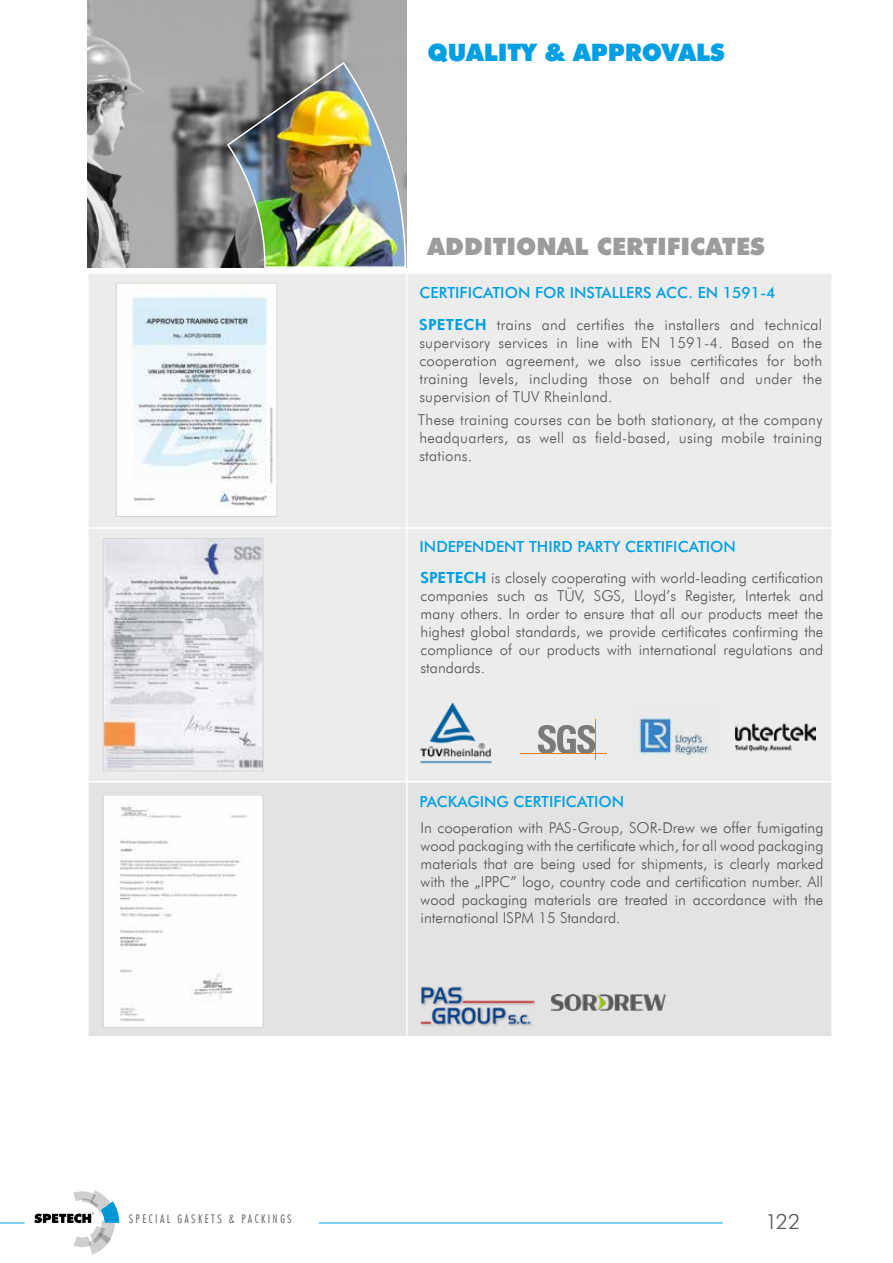
<style>
.page{position:relative;width:893px;height:1263px;background:#fff}
.page>*{position:absolute;margin:0;border:0;box-sizing:border-box;transform-origin:0 0}
.t1{font:24px "Futura X Blk EU";color:#9c9c9d}
.t2{font:24px "Futura X Blk EU";color:#009ee3}
.t3{font:21px "Futura Lt EU";color:#565655}
.t4{font:15px/18px "Futura Lt EU";letter-spacing:.005em;color:#565655;text-align:justify}
.t5{font:15px "Futura Md PL";color:#009ee3}
.t6{font:12px "Futura Lt Cn EU";letter-spacing:.2em;color:#565655}
.s1{font-family:"Futura Hv PL";color:#009ee3}
</style>
<div class="page">
<svg style="left:34px;top:1190px;width:85px;height:64px"></svg>
<svg style="left:0;top:1222px;width:25px;height:1px"></svg>
<hr style="left:319px;top:1222px;width:404px;height:1px;background:#009ee3">
<div style="left:89px;top:529px;width:742px;height:252px;background:#ececec"></div>
<hr style="left:406px;top:528px;width:2px;height:254px;background:#fff">
<div style="left:89px;top:782px;width:742px;height:254px;background:#e3e3e3"></div>
<hr style="left:406px;top:782px;width:2px;height:254px;background:#fff">
<div style="left:89px;top:274px;width:742px;height:253px;background:#ececec"></div>
<hr style="left:406px;top:274px;width:2px;height:253px;background:#fff">
<img style="left:105px;top:796px;width:156px;height:230px">
<div style="left:103px;top:794px;width:160px;height:234px;border:1px solid #d1d2d2"></div>
<img style="left:105px;top:540px;width:156px;height:229px">
<div style="left:103px;top:538px;width:160px;height:233px;border:1px solid #d1d2d2"></div>
<img style="left:419px;top:984px;width:115px;height:43px">
<img style="left:550px;top:994px;width:115px;height:17px">
<img style="left:118px;top:284px;width:157px;height:231px">
<div style="left:116px;top:282px;width:161px;height:235px;border:1px solid #d1d2d2"></div>
<img style="left:419px;top:701px;width:74px;height:67px">
<svg style="left:538px;top:725px;width:57px;height:28px;background:#a7a8a7"></svg>
<hr style="left:520px;top:753px;width:87px;height:1px;background:#ef7c00">
<hr style="left:595px;top:719px;width:1px;height:41px;background:#ef7c00">
<img style="left:632px;top:702px;width:86px;height:59px">
<img style="left:735px;top:719px;width:80px;height:37px">
<img style="left:87px;top:0;width:319px;height:268px">
<img style="left:226px;top:61px;width:181px;height:207px">
<h1 class="t2" style="left:427px;top:37px;width:299px">QUALITY &amp; APPROVALS</h1>
<h1 class="t1" style="left:427px;top:231px;width:339px">ADDITIONAL CERTIFICATES</h1>
<p class="t5" style="left:420px;top:283px;width:357px">CERTIFICATION FOR INSTALLERS ACC. EN 1591-4</p>
<p class="t4" style="left:419px;top:316px;width:404px"><span class="s1">SPETECH</span> trains and certifies the installers and technical supervisory services in line with EN 1591-4. Based on the cooperation agreement, we also issue certificates for both training levels, including those on behalf and under the supervision of TUV Rheinland.</p>
<p class="t4" style="left:418px;top:411px;width:406px">These training courses can be both stationary, at the company headquarters, as well as field-based, using mobile training stations.</p>
<p class="t5" style="left:420px;top:537px;width:318px">INDEPENDENT THIRD PARTY CERTIFICATION</p>
<p class="t4" style="left:420px;top:569px;width:404px"><span class="s1">SPETECH</span> is closely cooperating with world-leading certification companies such as TÜV, SGS, Lloyd’s Register, Intertek and many others. In order to ensure that all our products meet the highest global standards, we provide certificates confirming the compliance of our products with international regulations and standards.</p>
<p class="t5" style="left:420px;top:792px;width:206px">PACKAGING CERTIFICATION</p>
<p class="t4" style="left:420px;top:819px;width:404px">In cooperation with PAS-Group, SOR-Drew we offer fumigating wood packaging with the certificate which, for all wood packaging materials that are being used for shipments, is clearly marked with the „IPPC” logo, country code and certification number. All wood packaging materials are treated in accordance with the international ISPM 15 Standard.</p>
<p class="t6" style="left:129px;top:1211px;width:164px">SPECIAL GASKETS &amp; PACKINGS</p>
<h2 class="t3" style="left:765px;top:1209px;width:36px">122</h2>
</div>
